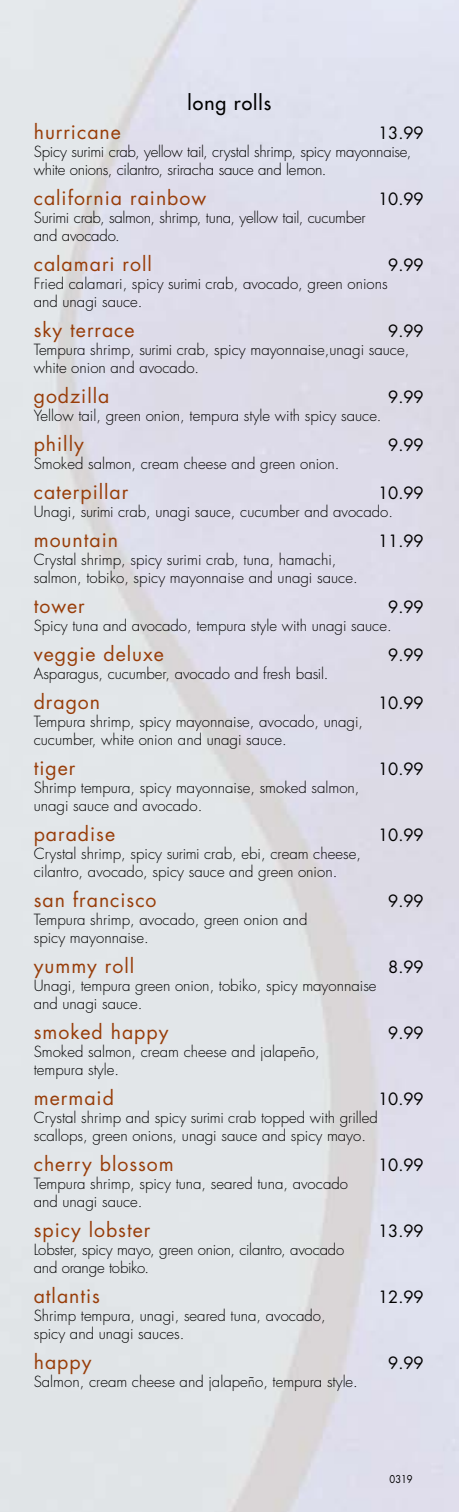
<style>
.page{position:relative;width:459px;height:1512px;background:#fff}
.page>*{position:absolute;margin:0;border:0;box-sizing:border-box;transform-origin:0 0}
.t1{font:19.5px "Futura Std";letter-spacing:.05em;color:#983d09}
.t2{font:500 19.5px "Futura Std";letter-spacing:.05em;color:#000}
.t3{font:16.5px "Futura Std";color:#000}
.t4{font:300 15px/18px "Futura Std";color:#000}
.t5{font:300 15px/18px "Futura Std";letter-spacing:-.02em;color:#000}
.t6{font:10.5px "Futura Std";color:#000;scale:.9 1}
</style>
<div class="page">
<h1 class="t2" style="left:188px;top:90px;width:85px">long rolls</h1>
<h1 class="t1" style="left:34px;top:119px;width:89px">hurricane</h1>
<p class="t3" style="left:378px;top:122px;width:47px">13.99</p>
<p class="t5" style="left:34px;top:143px;width:379px">Spicy surimi crab, yellow tail, crystal shrimp, spicy mayonnaise, white onions, cilantro, sriracha sauce and lemon.</p>
<h1 class="t1" style="left:34px;top:185px;width:174px">california rainbow</h1>
<p class="t3" style="left:378px;top:188px;width:47px">10.99</p>
<p class="t5" style="left:34px;top:209px;width:333px">Surimi crab, salmon, shrimp, tuna, yellow tail, cucumber and avocado.</p>
<h1 class="t1" style="left:34px;top:251px;width:120px">calamari roll</h1>
<p class="t3" style="left:388px;top:254px;width:37px">9.99</p>
<p class="t4" style="left:34px;top:275px;width:356px">Fried calamari, spicy surimi crab, avocado, green onions and unagi sauce.</p>
<h1 class="t1" style="left:34px;top:317px;width:102px">sky terrace</h1>
<p class="t3" style="left:388px;top:320px;width:37px">9.99</p>
<p class="t4" style="left:34px;top:341px;width:377px">Tempura shrimp, surimi crab, spicy mayonnaise,unagi sauce, white onion and avocado.</p>
<h1 class="t1" style="left:34px;top:383px;width:77px">godzilla</h1>
<p class="t3" style="left:388px;top:386px;width:37px">9.99</p>
<p class="t4" style="left:34px;top:407px;width:349px">Yellow tail, green onion, tempura style with spicy sauce.</p>
<h1 class="t1" style="left:34px;top:431px;width:52px">philly</h1>
<p class="t3" style="left:388px;top:434px;width:37px">9.99</p>
<p class="t4" style="left:34px;top:455px;width:307px">Smoked salmon, cream cheese and green onion.</p>
<h1 class="t1" style="left:34px;top:479px;width:96px">caterpillar</h1>
<p class="t3" style="left:378px;top:482px;width:47px">10.99</p>
<p class="t4" style="left:34px;top:503px;width:361px">Unagi, surimi crab, unagi sauce, cucumber and avocado.</p>
<h1 class="t1" style="left:34px;top:527px;width:86px">mountain</h1>
<p class="t3" style="left:378px;top:530px;width:47px">11.99</p>
<p class="t4" style="left:34px;top:551px;width:325px">Crystal shrimp, spicy surimi crab, tuna, hamachi, salmon, tobiko, spicy mayonnaise and unagi sauce.</p>
<h1 class="t1" style="left:34px;top:593px;width:53px">tower</h1>
<p class="t3" style="left:388px;top:596px;width:37px">9.99</p>
<p class="t4" style="left:34px;top:617px;width:360px">Spicy tuna and avocado, tempura style with unagi sauce.</p>
<h1 class="t1" style="left:34px;top:641px;width:132px">veggie deluxe</h1>
<p class="t3" style="left:388px;top:644px;width:37px">9.99</p>
<p class="t4" style="left:34px;top:665px;width:296px">Asparagus, cucumber, avocado and fresh basil.</p>
<h1 class="t1" style="left:34px;top:689px;width:68px">dragon</h1>
<p class="t3" style="left:378px;top:692px;width:47px">10.99</p>
<p class="t4" style="left:34px;top:713px;width:331px">Tempura shrimp, spicy mayonnaise, avocado, unagi, cucumber, white onion and unagi sauce.</p>
<h1 class="t1" style="left:34px;top:755px;width:43px">tiger</h1>
<p class="t3" style="left:378px;top:758px;width:47px">10.99</p>
<p class="t4" style="left:34px;top:779px;width:327px">Shrimp tempura, spicy mayonnaise, smoked salmon, unagi sauce and avocado.</p>
<h1 class="t1" style="left:34px;top:821px;width:83px">paradise</h1>
<p class="t3" style="left:378px;top:824px;width:47px">10.99</p>
<p class="t4" style="left:34px;top:845px;width:329px">Crystal shrimp, spicy surimi crab, ebi, cream cheese, cilantro, avocado, spicy sauce and green onion.</p>
<h1 class="t1" style="left:34px;top:887px;width:124px">san francisco</h1>
<p class="t3" style="left:388px;top:890px;width:37px">9.99</p>
<p class="t4" style="left:34px;top:911px;width:275px">Tempura shrimp, avocado, green onion and spicy mayonnaise.</p>
<h1 class="t1" style="left:34px;top:953px;width:102px">yummy roll</h1>
<p class="t3" style="left:388px;top:956px;width:37px">8.99</p>
<p class="t4" style="left:34px;top:977px;width:344px">Unagi, tempura green onion, tobiko, spicy mayonnaise and unagi sauce.</p>
<h1 class="t1" style="left:34px;top:1019px;width:136px">smoked happy</h1>
<p class="t3" style="left:388px;top:1022px;width:37px">9.99</p>
<p class="t4" style="left:34px;top:1043px;width:288px">Smoked salmon, cream cheese and jalapeño, tempura style.</p>
<h1 class="t1" style="left:34px;top:1085px;width:82px">mermaid</h1>
<p class="t3" style="left:378px;top:1088px;width:47px">10.99</p>
<p class="t4" style="left:34px;top:1109px;width:346px">Crystal shrimp and spicy surimi crab topped with grilled scallops, green onions, unagi sauce and spicy mayo.</p>
<h1 class="t1" style="left:34px;top:1151px;width:142px">cherry blossom</h1>
<p class="t3" style="left:378px;top:1154px;width:47px">10.99</p>
<p class="t4" style="left:34px;top:1175px;width:316px">Tempura shrimp, spicy tuna, seared tuna, avocado and unagi sauce.</p>
<h1 class="t1" style="left:34px;top:1217px;width:118px">spicy lobster</h1>
<p class="t3" style="left:378px;top:1220px;width:47px">13.99</p>
<p class="t4" style="left:34px;top:1241px;width:312px">Lobster, spicy mayo, green onion, cilantro, avocado and orange tobiko.</p>
<h1 class="t1" style="left:34px;top:1283px;width:68px">atlantis</h1>
<p class="t3" style="left:378px;top:1286px;width:47px">12.99</p>
<p class="t4" style="left:34px;top:1307px;width:293px">Shrimp tempura, unagi, seared tuna, avocado, spicy and unagi sauces.</p>
<h1 class="t1" style="left:34px;top:1349px;width:59px">happy</h1>
<p class="t3" style="left:388px;top:1352px;width:37px">9.99</p>
<p class="t4" style="left:34px;top:1373px;width:326px">Salmon, cream cheese and jalapeño, tempura style.</p>
<p class="t6" style="left:390px;top:1472px;width:27px">0319</p>
</div>
